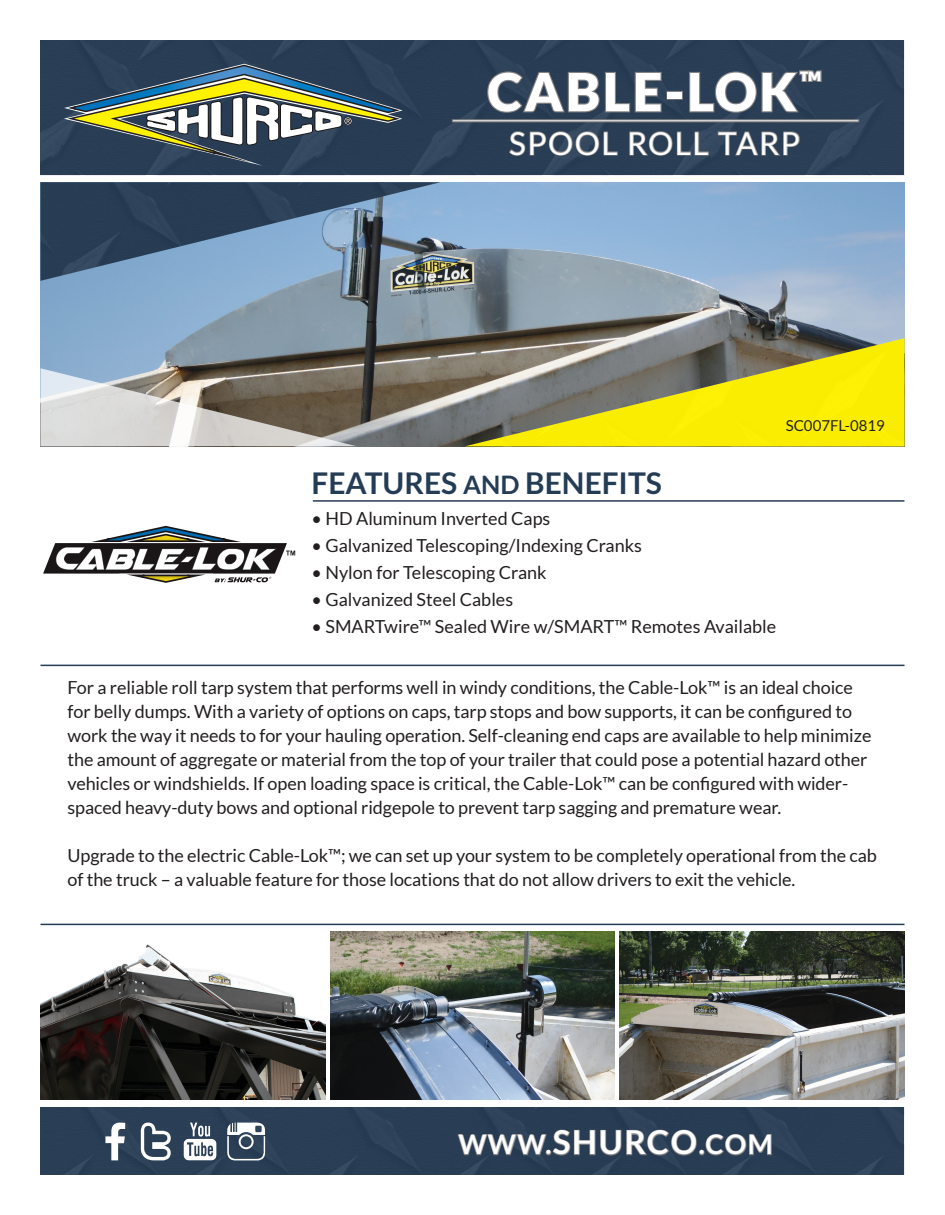
<style>
.page{position:relative;width:945px;height:1215px;background:#fff}
.page>*{position:absolute;margin:0;border:0;box-sizing:border-box;transform-origin:0 0}
.t1{font:900 52.5px "Lato";letter-spacing:.05em;color:#fff}
.t2{font:31.5px "Lato";letter-spacing:.05em;color:#fff}
.t3{font:700 30px "Lato";color:#253c55}
.t4{font:700 27px "Lato";letter-spacing:.05em;color:#fff}
.t5{font:18px/24px "Lato";letter-spacing:-.005em;color:#231f20}
.t6{font:15px "Lato";color:#231f20}
.s1{font-size:25.5px}
.s2{font-size:33px}
</style>
<div class="page">
<img style="left:620px;top:932px;width:285px;height:168px">
<img style="left:40px;top:944px;width:285px;height:156px">
<img style="left:330px;top:932px;width:285px;height:168px">
<hr style="left:313px;top:500px;width:591px;height:2px;background:#253c55">
<hr style="left:40px;top:924px;width:864px;height:1px;background:#253c55">
<hr style="left:40px;top:665px;width:864px;height:1px;background:#253c55">
<svg style="left:43px;top:525px;width:253px;height:58px"></svg>
<img style="left:40px;top:40px;width:864px;height:136px">
<img style="left:40px;top:182px;width:864px;height:264px">
<img style="left:40px;top:182px;width:400px;height:99px">
<svg style="left:40px;top:368px;width:316px;height:78px"></svg>
<div style="left:40px;top:1107px;width:864px;height:67px;background:#293e55"></div>
<svg style="left:486px;top:70px;width:177px;height:44px"></svg>
<div style="left:667px;top:91px;width:16px;height:9px;border:2px solid #858384"></div>
<svg style="left:688px;top:61px;width:135px;height:53px"></svg>
<svg style="left:508px;top:130px;width:111px;height:27px"></svg>
<svg style="left:629px;top:130px;width:81px;height:27px"></svg>
<svg style="left:717px;top:129px;width:84px;height:33px"></svg>
<div style="left:452px;top:119px;width:407px;height:3px;background:#fff;border:1px solid #858384"></div>
<svg style="left:64px;top:64px;width:339px;height:102px"></svg>
<svg style="left:457px;top:1125px;width:316px;height:39px"></svg>
<svg style="left:105px;top:1123px;width:20px;height:37px"></svg>
<svg style="left:140px;top:1123px;width:31px;height:37px"></svg>
<svg style="left:183px;top:1123px;width:34px;height:37px"></svg>
<svg style="left:227px;top:1123px;width:38px;height:37px"></svg>
<img style="left:467px;top:339px;width:437px;height:107px">
<p class="t1" style="left:487px;top:61px;width:336px">CABLE-LOK<sup>™</sup></p>
<p class="t2" style="left:509px;top:126px;width:293px">SPOOL ROLL TARP</p>
<p class="t6" style="left:786px;top:417px;width:101px">SC007FL-0819</p>
<p class="t3" style="left:312px;top:466px;width:352px">FEATURES <span class="s1">AND</span> BENEFITS</p>
<p class="t5" style="left:312px;top:506px;width:240px">• HD Aluminum Inverted Caps</p>
<p class="t5" style="left:312px;top:533px;width:332px">• Galvanized Telescoping/Indexing Cranks</p>
<p class="t5" style="left:312px;top:560px;width:237px">• Nylon for Telescoping Crank</p>
<p class="t5" style="left:312px;top:587px;width:203px">• Galvanized Steel Cables</p>
<p class="t5" style="left:312px;top:614px;width:466px">• SMARTwire™ Sealed Wire w/SMART™ Remotes Available</p>
<p class="t5" style="left:68px;top:676px;width:805px">For a reliable roll tarp system that performs well in windy conditions, the Cable-Lok™ is an ideal choice for belly dumps. With a variety of options on caps, tarp stops and bow supports, it can be configured to work the way it needs to for your hauling operation. Self-cleaning end caps are available to help minimize the amount of aggregate or material from the top of your trailer that could pose a potential hazard other vehicles or windshields. If open loading space is critical, the Cable-Lok™ can be configured with wider&shy;spaced heavy-duty bows and optional ridgepole to prevent tarp sagging and premature wear.</p>
<p class="t5" style="left:68px;top:844px;width:811px">Upgrade to the electric Cable-Lok™; we can set up your system to be completely operational from the cab of the truck – a valuable feature for those locations that do not allow drivers to exit the vehicle.</p>
<p class="t4" style="left:458px;top:1129px;width:316px">WWW.<span class="s2">SHURCO</span>.COM</p>
</div>
